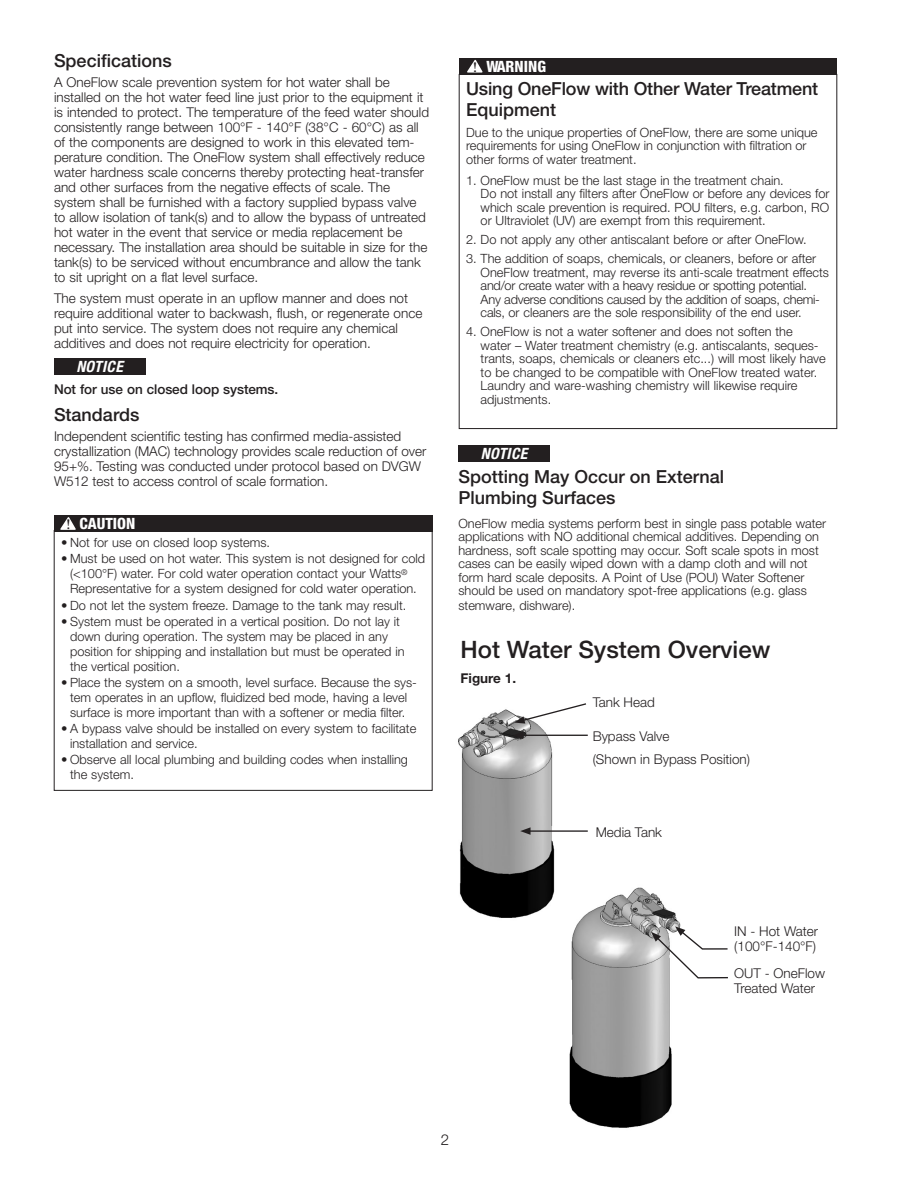
<style>
.page{position:relative;width:918px;height:1188px;background:#fff}
.page>*{position:absolute;margin:0;border:0;box-sizing:border-box;transform-origin:0 0}
._2_Head{font:500 24px "Helvetica Neue LT Std";color:#231f20}
._3_Head{font:500 18px/21px "Helvetica Neue LT Std";color:#231f20}
.body{font:800 condensed 15.6px "Helvetica Neue LT Std";color:#fff}
.body-8_5_on_9{font:italic 700 condensed 15.6px "Helvetica Neue LT Std";letter-spacing:.025em;color:#fff}
.body-2{font:italic 700 condensed 15.6px "Helvetica Neue LT Std";letter-spacing:.025em;color:#fff}
.t1{font:300 15px "Helvetica Neue LT Std";color:#231f20}
.t2{font:14.55px "Minion Pro Semibold Subh";color:#231f20}
.body-3{font:300 13.5px/15px "Helvetica Neue LT Std";color:#231f20}
._3_Head-2{font:300 13.5px/15px "Helvetica Neue LT Std";color:#231f20}
.Body{font:300 13.5px/15px "Helvetica Neue LT Std";color:#231f20}
.Important{font:500 13.5px "Helvetica Neue LT Std";letter-spacing:-.005em;color:#231f20}
.Body-2{font:700 13.5px "Helvetica Neue LT Std";color:#231f20}
.Bulleted_text{font:300 12.75px/13.5px "Helvetica Neue LT Std";color:#231f20}
.body-4{font:300 12.75px/13.5px "Helvetica Neue LT Std";color:#231f20}
.Body-3{font:300 12.75px/13.5px "Helvetica Neue LT Std";color:#231f20}
</style>
<div class="page">
<img style="left:570px;top:887px;width:111px;height:241px">
<svg style="left:651px;top:926px;width:77px;height:53px"></svg>
<img style="left:458px;top:709px;width:107px;height:209px">
<svg style="left:514px;top:703px;width:72px;height:21px"></svg>
<hr style="left:521px;top:735px;width:67px;height:1px;background:#231f20">
<svg style="left:513px;top:732px;width:10px;height:7px"></svg>
<hr style="left:528px;top:830px;width:60px;height:2px;background:#231f20">
<svg style="left:520px;top:827px;width:11px;height:8px"></svg>
<div style="left:54px;top:358px;width:91px;height:17px;background:#231f20"></div>
<div style="left:54px;top:530px;width:378px;height:261px;border:1px solid #231f20"></div>
<div style="left:54px;top:515px;width:378px;height:16px;background:#231f20"></div>
<svg style="left:60px;top:517px;width:16px;height:13px"></svg>
<div style="left:459px;top:58px;width:378px;height:17px;background:#231f20"></div>
<svg style="left:467px;top:60px;width:16px;height:13px"></svg>
<div style="left:458px;top:445px;width:92px;height:17px;background:#231f20"></div>
<p class="_3_Head" style="left:54px;top:50px;width:119px">Specifications</p>
<p class="body-3" style="left:54px;top:75px;width:377px">A OneFlow scale prevention system for hot water shall be installed on the hot water feed line just prior to the equipment it is intended to protect. The temperature of the feed water should consistently range between 100°F - 140°F (38°C - 60°C) as all of the components are designed to work in this elevated tem&shy;perature condition. The OneFlow system shall effectively reduce water hardness scale concerns thereby protecting heat-transfer and other surfaces from the negative effects of scale. The system shall be furnished with a factory supplied bypass valve to allow isolation of tank(s) and to allow the bypass of untreated hot water in the event that service or media replacement be necessary. The installation area should be suitable in size for the tank(s) to be serviced without encumbrance and allow the tank to sit upright on a flat level surface.</p>
<p class="body-3" style="left:54px;top:290px;width:370px">The system must operate in an upflow manner and does not require additional water to backwash, flush, or regenerate once put into service. The system does not require any chemical additives and does not require electricity for operation.</p>
<p class="body-8_5_on_9" style="left:76px;top:357px;width:48px">NOTICE</p>
<p class="Important" style="left:54px;top:381px;width:226px">Not for use on closed loop systems.</p>
<p class="_3_Head" style="left:54px;top:404px;width:87px">Standards</p>
<p class="_3_Head-2" style="left:54px;top:429px;width:374px">Independent scientific testing has confirmed media-assisted crystallization (MAC) technology provides scale reduction of over 95+%. Testing was conducted under protocol based on DVGW W512 test to access control of scale formation.</p>
<p class="t2" style="left:66px;top:515px;width:5px">!</p>
<p class="body" style="left:80px;top:514px;width:57px">CAUTION</p>
<p class="Bulleted_text" style="left:61px;top:536px;width:211px">• Not for use on closed loop systems.</p>
<p class="Bulleted_text" style="left:70px;top:551px;width:357px;line-height:15px;text-indent:-9px">• Must be used on hot water. This system is not designed for cold (&lt;100°F) water. For cold water operation contact your Watts<sup>®<br></sup>Representative for a system designed for cold water operation.</p>
<p class="Bulleted_text" style="left:61px;top:598px;width:347px">• Do not let the system freeze. Damage to the tank may result.</p>
<p class="Bulleted_text" style="left:70px;top:614px;width:336px;line-height:15px;text-indent:-9px">• System must be operated in a vertical position. Do not lay it down during operation. The system may be placed in any position for shipping and installation but must be operated in the vertical position.</p>
<p class="Bulleted_text" style="left:61px;top:675px;width:357px;line-height:15px;text-align:center">• Place the system on a smooth, level surface. Because the sys&shy;tem operates in an upflow, fluidized bed mode, having a level surface is more important than with a softener or media filter.</p>
<p class="Bulleted_text" style="left:70px;top:721px;width:348px;line-height:15px;text-indent:-9px">• A bypass valve should be installed on every system to facilitate installation and service.</p>
<p class="Bulleted_text" style="left:70px;top:752px;width:339px;line-height:15px;text-indent:-9px">• Observe all local plumbing and building codes when installing the system.</p>
<p class="t2" style="left:473px;top:57px;width:5px">!</p>
<p class="body" style="left:486px;top:57px;width:61px">WARNING</p>
<p class="_3_Head" style="left:466px;top:78px;width:354px">Using OneFlow with Other Water Treatment<br>Equipment</p>
<p class="Body-3" style="left:466px;top:125px;width:353px">Due to the unique properties of OneFlow, there are some unique requirements for using OneFlow in conjunction with filtration or other forms of water treatment.</p>
<p class="Bulleted_text" style="left:481px;top:173px;width:350px;text-indent:-15px">1. OneFlow must be the last stage in the treatment chain.<br>Do not install any filters after OneFlow or before any devices for which scale prevention is required. POU filters, e.g. carbon, RO or Ultraviolet (UV) are exempt from this requirement.</p>
<p class="Bulleted_text" style="left:466px;top:233px;width:342px">2. Do not apply any other antiscalant before or after OneFlow.</p>
<p class="Bulleted_text" style="left:481px;top:252px;width:350px;text-indent:-15px">3. The addition of soaps, chemicals, or cleaners, before or after OneFlow treatment, may reverse its anti-scale treatment effects and/or create water with a heavy residue or spotting potential.<br>Any adverse conditions caused by the addition of soaps, chemi&shy;cals, or cleaners are the sole responsibility of the end user.</p>
<p class="Bulleted_text" style="left:481px;top:325px;width:347px;text-indent:-15px">4. OneFlow is not a water softener and does not soften the water – Water treatment chemistry (e.g. antiscalants, seques&shy;trants, soaps, chemicals or cleaners etc...) will most likely have to be changed to be compatible with OneFlow treated water.<br>Laundry and ware-washing chemistry will likewise require adjustments.</p>
<p class="body-2" style="left:481px;top:444px;width:48px">NOTICE</p>
<p class="_3_Head" style="left:458px;top:466px;width:267px">Spotting May Occur on External<br>Plumbing Surfaces</p>
<p class="body-4" style="left:458px;top:516px;width:369px">OneFlow media systems perform best in single pass potable water applications with NO additional chemical additives. Depending on hardness, soft scale spotting may occur. Soft scale spots in most cases can be easily wiped down with a damp cloth and will not form hard scale deposits. A Point of Use (POU) Water Softener should be used on mandatory spot-free applications (e.g. glass</p>
<p class="body-4" style="left:458px;top:598px;width:118px">stemware, dishware).</p>
<p class="_2_Head" style="left:461px;top:635px;width:311px">Hot Water System Overview</p>
<p class="Body-2" style="left:461px;top:670px;width:57px">Figure 1.</p>
<p class="Body" style="left:593px;top:694px;width:64px">Tank Head</p>
<p class="Body" style="left:593px;top:729px;width:78px">Bypass Valve</p>
<p class="Body" style="left:593px;top:751px;width:159px">(Shown in Bypass Position)</p>
<p class="Body" style="left:596px;top:825px;width:68px">Media Tank</p>
<p class="Body" style="left:734px;top:923px;width:85px">IN - Hot Water (100°F-140°F)</p>
<p class="Body" style="left:734px;top:965px;width:92px">OUT - OneFlow<br>Treated Water</p>
<p class="t1" style="left:441px;top:1130px;width:10px">2</p>
</div>
